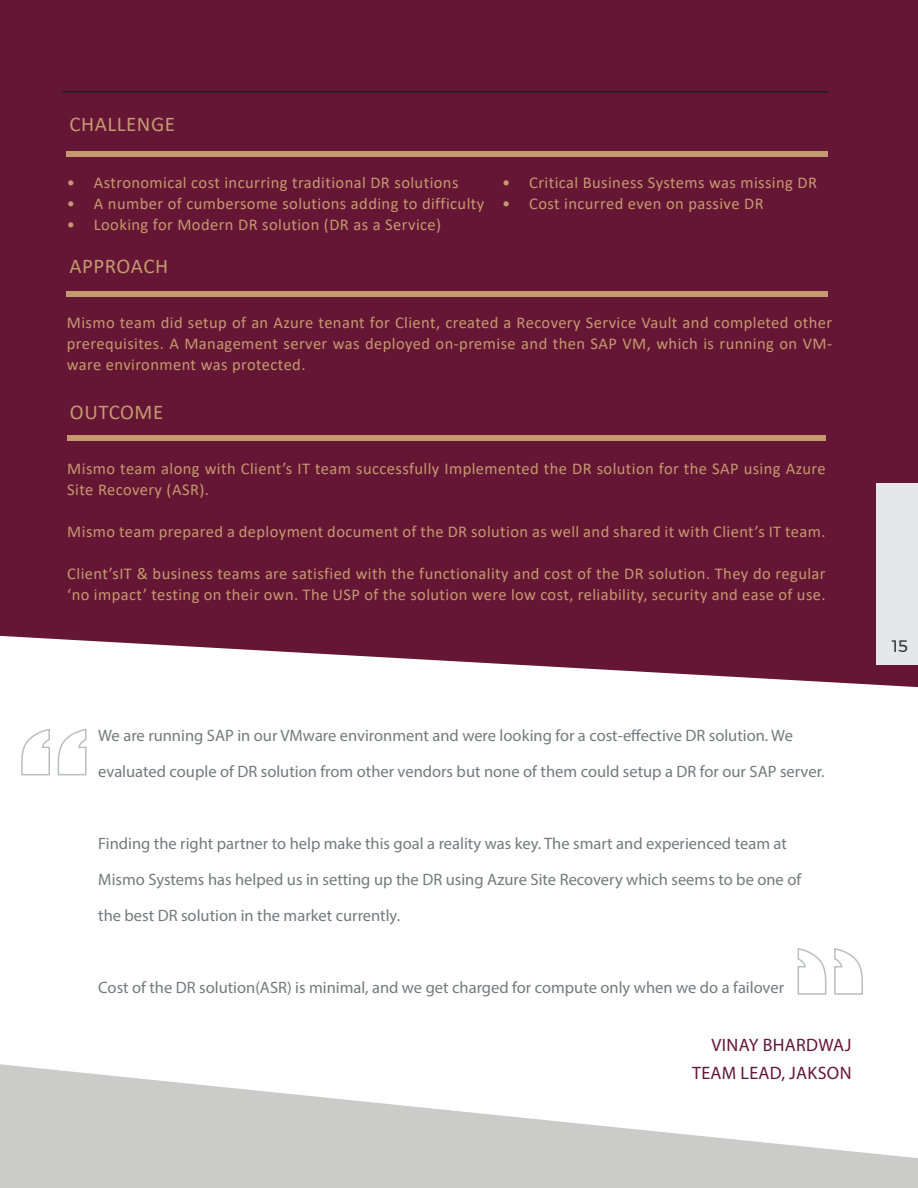
<style>
.page{position:relative;width:918px;height:1188px;background:#fff}
.page>*{position:absolute;margin:0;border:0;box-sizing:border-box;transform-origin:0 0}
.t1{font:21px "Calibri";letter-spacing:.025em;color:#c5996f}
.t2{font:18px/28.5px "Myriad Pro";letter-spacing:.02em;color:#651634;text-align:right}
.t3{font:16.5px/21px "Calibri";letter-spacing:.025em;color:#c5996f}
.t4{font:16.5px/36px "Myriad Pro";color:#76787b}
.t5{font:16.5px "Montserrat";color:#2d323b}
</style>
<div class="page">
<svg style="left:0;top:1064px;width:918px;height:124px;fill:#cbcbca"></svg>
<div style="left:0;top:0;width:918px;height:687px;background:#651634"></div>
<div style="left:67px;top:151px;width:761px;height:6px;background:#c5996f"></div>
<div style="left:67px;top:291px;width:761px;height:5px;background:#c5996f"></div>
<div style="left:67px;top:435px;width:759px;height:6px;background:#c5996f"></div>
<svg style="left:21px;top:728px;width:66px;height:48px"></svg>
<svg style="left:797px;top:948px;width:66px;height:47px"></svg>
<div style="left:876px;top:483px;width:42px;height:182px;background:#e6e7e9"></div>
<hr style="left:63px;top:91px;width:765px;height:1px;background:#201d1e">
<p class="t1" style="left:69px;top:110px;width:107px">CHALLENGE</p>
<p class="t3" style="left:67px;top:172px;width:393px">• Astronomical cost incurring traditional DR solutions</p>
<p class="t3" style="left:67px;top:193px;width:419px">• A number of cumbersome solutions adding to difficulty</p>
<p class="t3" style="left:67px;top:214px;width:376px">• Looking for Modern DR solution (DR as a Service)</p>
<p class="t1" style="left:69px;top:251px;width:100px">APPROACH</p>
<p class="t3" style="left:502px;top:172px;width:316px">• Critical Business Systems was missing DR</p>
<p class="t3" style="left:502px;top:193px;width:263px">• Cost incurred even on passive DR</p>
<p class="t3" style="left:67px;top:311px;width:767px;text-align:justify">Mismo team did setup of an Azure tenant for Client, created a Recovery Service Vault and completed other prerequisites. A Management server was deployed on-premise and then SAP VM, which is running on VM&shy;ware environment was protected.</p>
<p class="t1" style="left:70px;top:398px;width:95px">OUTCOME</p>
<p class="t3" style="left:67px;top:457px;width:760px">Mismo team along with Client’s IT team successfully Implemented the DR solution for the SAP using Azure<br>Site Recovery (ASR).</p>
<p class="t3" style="left:67px;top:520px;width:760px">Mismo team prepared a deployment document of the DR solution as well and shared it with Client’s IT team.</p>
<p class="t3" style="left:67px;top:562px;width:760px">Client’sIT &amp; business teams are satisfied with the functionality and cost of the DR solution. They do regular ‘no impact’ testing on their own. The USP of the solution were low cost, reliability, security and ease of use.</p>
<p class="t4" style="left:98px;top:717px;width:728px">We are running SAP in our VMware environment and were looking for a cost-effective DR solution. We evaluated couple of DR solution from other vendors but none of them could setup a DR for our SAP server.</p>
<p class="t4" style="left:98px;top:825px;width:705px">Finding the right partner to help make this goal a reality was key. The smart and experienced team at<br>Mismo Systems has helped us in setting up the DR using Azure Site Recovery which seems to be one of the best DR solution in the market currently.</p>
<p class="t4" style="left:98px;top:969px;width:687px">Cost of the DR solution(ASR) is minimal, and we get charged for compute only when we do a failover</p>
<p class="t2" style="left:692px;top:1030px;width:161px">VINAY BHARDWAJ<br>TEAM LEAD, JAKSON</p>
<p class="t5" style="left:892px;top:633px;width:18px">15</p>
</div>
